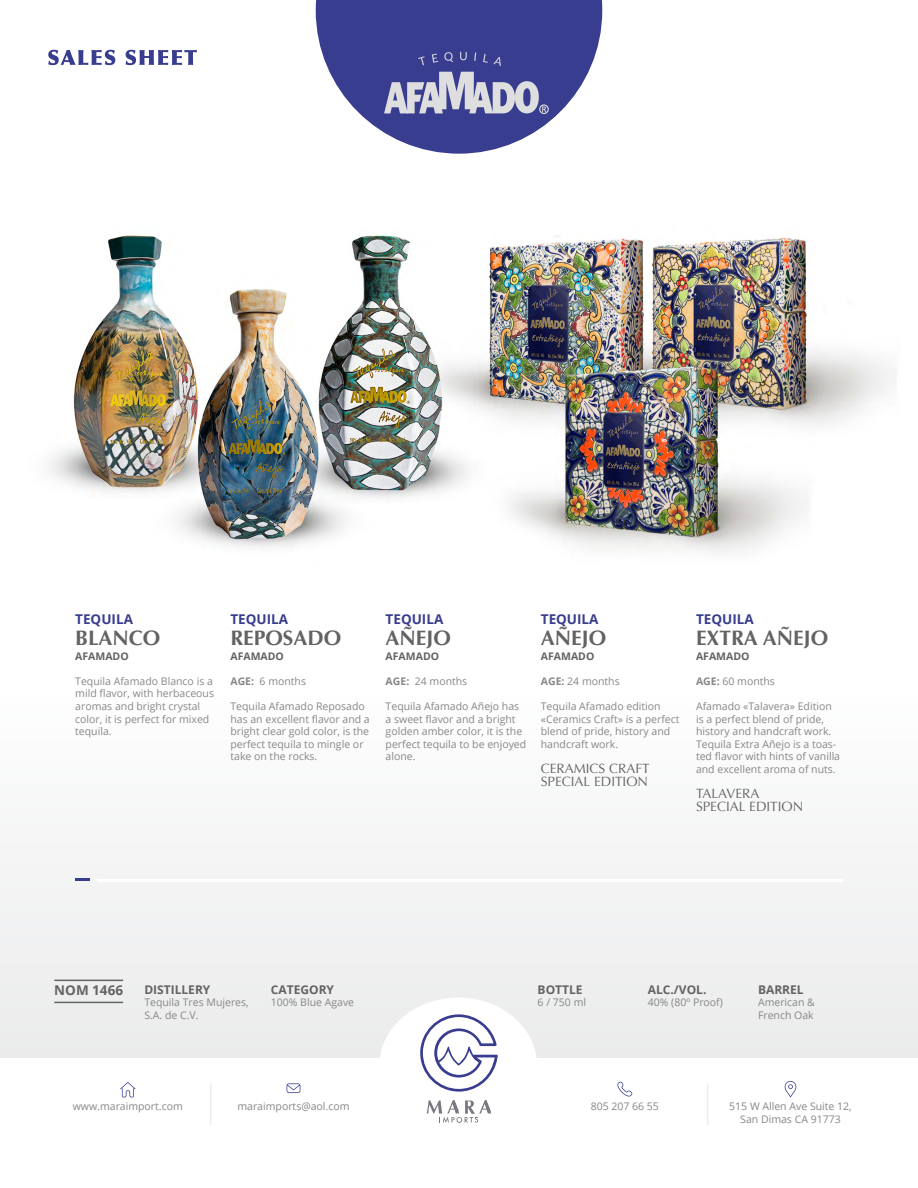
<style>
.page{position:relative;width:918px;height:1188px;background:#fff}
.page>*{position:absolute;margin:0;border:0;box-sizing:border-box;transform-origin:0 0}
.t1{font:700 21px "Optima";color:#646363}
.t2{font:13.5px/12.6px "Optima";color:#646363}
.t3{font:700 13.5px "Open Sans";color:#383d8f}
.t4{font:700 13.5px "Open Sans";color:#646363}
.t5{font:700 12px "Open Sans";color:#646363}
.t6{font:10.5px/12.6px "Open Sans";color:#878787}
.t7{font:700 10.5px "Open Sans";color:#646363}
.s1{font-weight:700}
</style>
<div class="page">
<div style="left:0;top:564px;width:918px;height:493px;background:#f7f8f8"></div>
<div style="left:379px;top:998px;width:158px;height:136px;background:#fff;border-radius:50%"></div>
<svg style="left:48px;top:50px;width:67px;height:15px"></svg>
<svg style="left:126px;top:50px;width:71px;height:15px"></svg>
<svg style="left:316px;top:0;width:286px;height:154px;fill:#383d8f"></svg>
<svg style="left:617px;top:1082px;width:15px;height:15px"></svg>
<svg style="left:785px;top:1081px;width:11px;height:17px"></svg>
<svg style="left:287px;top:1083px;width:13px;height:10px"></svg>
<svg style="left:120px;top:1082px;width:16px;height:15px"></svg>
<svg style="left:427px;top:1100px;width:64px;height:23px"></svg>
<svg style="left:420px;top:1014px;width:78px;height:78px"></svg>
<hr style="left:210px;top:1083px;width:1px;height:42px;background:#ededed">
<hr style="left:707px;top:1083px;width:1px;height:42px;background:#ededed">
<hr style="left:98px;top:879px;width:745px;height:3px;background:#fff">
<hr style="left:75px;top:878px;width:15px;height:3px;background:#383d8f">
<img style="left:49px;top:235px;width:847px;height:318px">
<hr style="left:54px;top:1002px;width:69px;height:1px;background:#646363">
<hr style="left:54px;top:980px;width:69px;height:1px;background:#646363">
<svg style="left:384px;top:72px;width:165px;height:42px;background:#9093b9"></svg>
<svg style="left:418px;top:56px;width:7px;height:9px"></svg>
<svg style="left:432px;top:54px;width:6px;height:9px"></svg>
<svg style="left:444px;top:52px;width:9px;height:10px"></svg>
<svg style="left:460px;top:52px;width:7px;height:8px"></svg>
<svg style="left:474px;top:53px;width:2px;height:8px"></svg>
<svg style="left:483px;top:54px;width:18px;height:12px"></svg>
<p class="t3" style="left:75px;top:609px;width:59px">TEQUILA</p>
<h1 class="t1" style="left:75px;top:625px;width:87px">BLANCO</h1>
<p class="t7" style="left:75px;top:648px;width:55px">AFAMADO</p>
<p class="t6" style="left:75px;top:674px;width:140px">Tequila Afamado Blanco is a mild flavor, with herbaceous aromas and bright crystal color, it is perfect for mixed tequila.</p>
<p class="t3" style="left:230px;top:609px;width:59px">TEQUILA</p>
<h1 class="t1" style="left:230px;top:625px;width:112px">REPOSADO</h1>
<p class="t7" style="left:230px;top:648px;width:55px">AFAMADO</p>
<p class="t6" style="left:230px;top:674px;width:77px"><span class="s1">AGE:</span> 6 months</p>
<p class="t6" style="left:230px;top:700px;width:141px">Tequila Afamado Reposado has an excellent flavor and a bright clear gold color, is the perfect tequila to mingle or take on the rocks.</p>
<p class="t3" style="left:386px;top:609px;width:59px">TEQUILA</p>
<h1 class="t1" style="left:386px;top:625px;width:67px">AÑEJO</h1>
<p class="t7" style="left:386px;top:648px;width:55px">AFAMADO</p>
<p class="t6" style="left:386px;top:674px;width:83px"><span class="s1">AGE:</span> 24 months</p>
<p class="t6" style="left:386px;top:700px;width:142px">Tequila Afamado Añejo has a sweet flavor and a bright golden amber color, it is the perfect tequila to be enjoyed alone.</p>
<p class="t3" style="left:541px;top:609px;width:59px">TEQUILA</p>
<h1 class="t1" style="left:541px;top:625px;width:67px">AÑEJO</h1>
<p class="t7" style="left:541px;top:648px;width:55px">AFAMADO</p>
<p class="t6" style="left:541px;top:674px;width:80px"><span class="s1">AGE:</span> 24 months</p>
<p class="t6" style="left:541px;top:700px;width:140px">Tequila Afamado edition «Ceramics Craft» is a perfect blend of pride, history and handcraft work.</p>
<p class="t2" style="left:541px;top:762px;width:110px">CERAMICS CRAFT<br>SPECIAL EDITION</p>
<p class="t3" style="left:696px;top:609px;width:59px">TEQUILA</p>
<h1 class="t1" style="left:696px;top:625px;width:134px">EXTRA AÑEJO</h1>
<p class="t7" style="left:696px;top:648px;width:55px">AFAMADO</p>
<p class="t6" style="left:696px;top:674px;width:80px"><span class="s1">AGE:</span> 60 months</p>
<p class="t6" style="left:696px;top:700px;width:146px">Afamado «Talavera» Edition is a perfect blend of pride, history and handcraft work.<br>Tequila Extra Añejo is a toas&shy;ted flavor with hints of vanilla and excellent aroma of nuts.</p>
<p class="t2" style="left:696px;top:788px;width:109px">TALAVERA<br>SPECIAL EDITION</p>
<p class="t4" style="left:54px;top:981px;width:70px">NOM 1466</p>
<p class="t5" style="left:144px;top:981px;width:68px">DISTILLERY</p>
<p class="t6" style="left:144px;top:996px;width:106px">Tequila Tres Mujeres,<br>S.A. de C.V.</p>
<p class="t5" style="left:271px;top:981px;width:65px">CATEGORY</p>
<p class="t6" style="left:271px;top:996px;width:85px">100% Blue Agave</p>
<p class="t5" style="left:538px;top:981px;width:47px">BOTTLE</p>
<p class="t6" style="left:538px;top:996px;width:50px">6 / 750 ml</p>
<p class="t5" style="left:648px;top:981px;width:60px">ALC./VOL.</p>
<p class="t6" style="left:648px;top:996px;width:77px">40% (80º Proof)</p>
<p class="t5" style="left:758px;top:981px;width:47px">BARREL</p>
<p class="t6" style="left:758px;top:996px;width:58px">American &amp;<br>French Oak</p>
<p class="t6" style="left:73px;top:1100px;width:112px">www.maraimport.com</p>
<p class="t6" style="left:237px;top:1100px;width:114px">maraimports@aol.com</p>
<p class="t6" style="left:591px;top:1100px;width:70px">805 207 66 55</p>
<p class="t6" style="left:729px;top:1100px;width:124px;text-align:center">515 W Allen Ave Suite 12,<br>San Dimas CA 91773</p>
</div>
